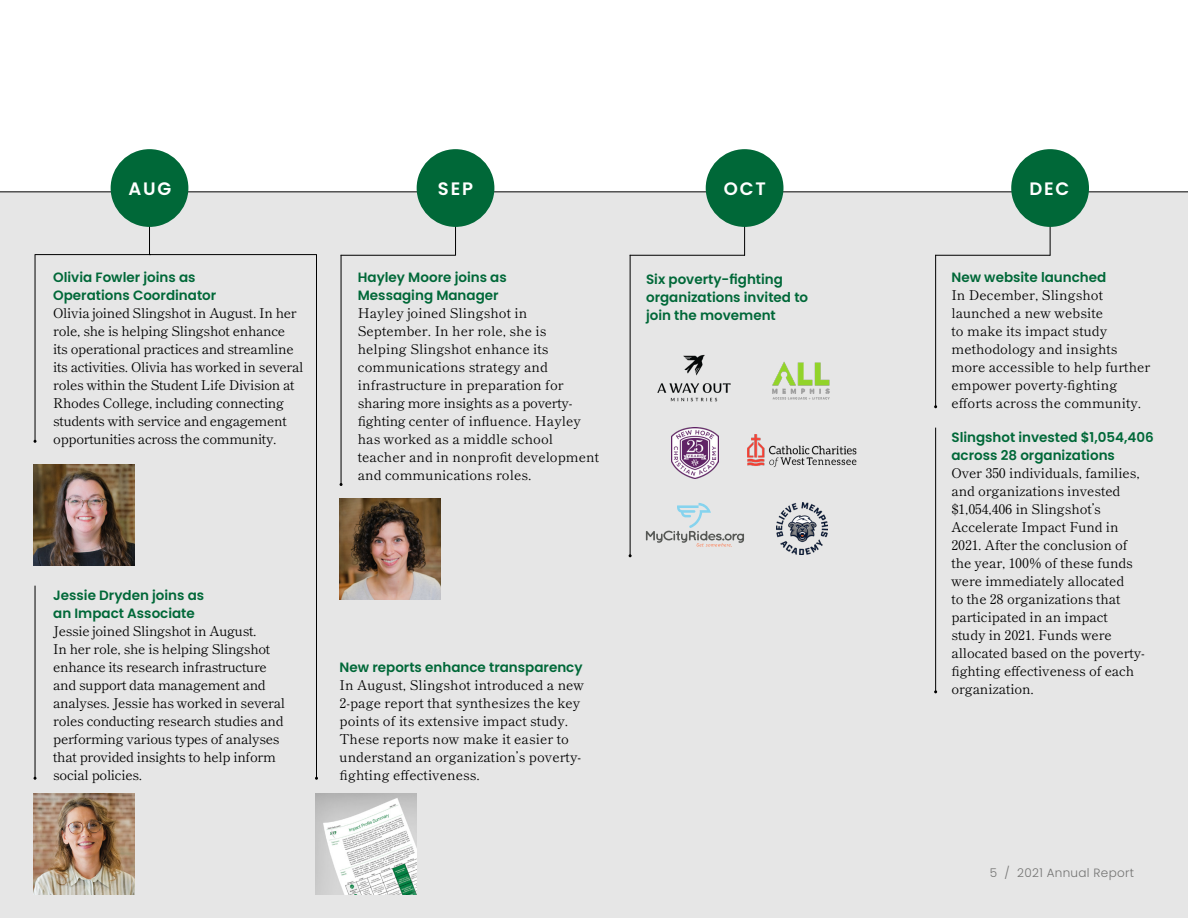
<style>
.page{position:relative;width:1188px;height:918px;background:#fff}
.page>*{position:absolute;margin:0;border:0;box-sizing:border-box;transform-origin:0 0}
.t1{font:600 18px "Poppins";letter-spacing:.1em;color:#fff}
.t2{font:13.5px/18px "Shippori Mincho";letter-spacing:-.01em;color:#000}
.t3{font:600 13.5px/18px "Poppins";color:#006838}
.t4{font:300 12px "Poppins";letter-spacing:.025em;color:#747473}
</style>
<div class="page">
<div style="left:0;top:192px;width:1188px;height:726px;background:#e6e6e6"></div>
<hr style="left:0;top:191px;width:1188px;height:1px;background:#000">
<img style="left:34px;top:465px;width:101px;height:101px">
<img style="left:340px;top:498px;width:101px;height:102px">
<img style="left:34px;top:794px;width:101px;height:101px">
<hr style="left:149px;top:216px;width:1px;height:38px;background:#000">
<div style="left:111px;top:149px;width:77px;height:78px;background:#006838;border-radius:50%"></div>
<hr style="left:455px;top:218px;width:1px;height:38px;background:#000">
<div style="left:417px;top:149px;width:77px;height:78px;background:#006838;border-radius:50%"></div>
<hr style="left:744px;top:217px;width:1px;height:39px;background:#000">
<div style="left:706px;top:149px;width:77px;height:78px;background:#006838;border-radius:50%"></div>
<hr style="left:1050px;top:217px;width:1px;height:39px;background:#000">
<div style="left:1011px;top:149px;width:78px;height:78px;background:#006838;border-radius:50%"></div>
<hr style="left:35px;top:255px;width:1px;height:186px;background:#000">
<hr style="left:35px;top:254px;width:116px;height:1px;background:#000">
<hr style="left:341px;top:255px;width:1px;height:229px;background:#000">
<hr style="left:341px;top:255px;width:114px;height:1px;background:#000">
<hr style="left:630px;top:255px;width:1px;height:301px;background:#000">
<hr style="left:630px;top:255px;width:115px;height:1px;background:#000">
<hr style="left:935px;top:255px;width:1px;height:152px;background:#000">
<hr style="left:935px;top:428px;width:1px;height:264px;background:#000">
<hr style="left:935px;top:255px;width:115px;height:1px;background:#000">
<hr style="left:35px;top:586px;width:1px;height:192px;background:#000">
<hr style="left:149px;top:254px;width:167px;height:1px;background:#000">
<hr style="left:316px;top:254px;width:1px;height:524px;background:#000">
<img style="left:315px;top:794px;width:101px;height:101px">
<img style="left:772px;top:361px;width:58px;height:39px">
<img style="left:777px;top:503px;width:51px;height:51px">
<img style="left:657px;top:354px;width:74px;height:48px">
<img style="left:672px;top:428px;width:47px;height:51px">
<img style="left:748px;top:435px;width:109px;height:32px">
<svg style="left:645px;top:503px;width:99px;height:44px"></svg>
<h1 class="t1" style="left:129px;top:178px;width:44px">AUG</h1>
<p class="t3" style="left:53px;top:268px;width:165px">Olivia Fowler joins as<br>Operations Coordinator</p>
<p class="t2" style="left:53px;top:304px;width:252px">Olivia joined Slingshot in August. In her role, she is helping Slingshot enhance<br>its operational practices and streamline its activities. Olivia has worked in several roles within the Student Life Division at Rhodes College, including connecting students with service and engagement opportunities across the community.</p>
<h1 class="t1" style="left:438px;top:178px;width:37px">SEP</h1>
<p class="t3" style="left:358px;top:268px;width:150px">Hayley Moore joins as<br>Messaging Manager</p>
<p class="t2" style="left:358px;top:304px;width:243px">Hayley joined Slingshot in<br>September. In her role, she is<br>helping Slingshot enhance its communications strategy and infrastructure in preparation for sharing more insights as a poverty&shy;fighting center of influence. Hayley has worked as a middle school teacher and in nonprofit development and communications roles.</p>
<p class="t3" style="left:53px;top:586px;width:153px">Jessie Dryden joins as an Impact Associate</p>
<p class="t2" style="left:53px;top:622px;width:233px">Jessie joined Slingshot in August.<br>In her role, she is helping Slingshot enhance its research infrastructure and support data management and analyses. Jessie has worked in several roles conducting research studies and performing various types of analyses that provided insights to help inform social policies.</p>
<p class="t3" style="left:340px;top:658px;width:245px">New reports enhance transparency</p>
<p class="t2" style="left:340px;top:676px;width:246px">In August, Slingshot introduced a new 2-page report that synthesizes the key points of its extensive impact study.<br>These reports now make it easier to understand an organization’s poverty&shy;fighting effectiveness.</p>
<h1 class="t1" style="left:724px;top:178px;width:43px">OCT</h1>
<p class="t3" style="left:646px;top:270px;width:164px">Six poverty-fighting organizations invited to join the movement</p>
<h1 class="t1" style="left:1030px;top:178px;width:41px">DEC</h1>
<p class="t3" style="left:951px;top:268px;width:156px">New website launched</p>
<p class="t2" style="left:951px;top:286px;width:200px">In December, Slingshot launched a new website<br>to make its impact study methodology and insights more accessible to help further empower poverty-fighting efforts across the community.</p>
<p class="t3" style="left:951px;top:428px;width:204px">Slingshot invested $1,054,406 across 28 organizations</p>
<p class="t2" style="left:951px;top:464px;width:195px">Over 350 individuals, families, and organizations invested $1,054,406 in Slingshot’s<br>Accelerate Impact Fund in<br>2021. After the conclusion of the year, 100% of these funds were immediately allocated<br>to the 28 organizations that participated in an impact study in 2021. Funds were allocated based on the poverty&shy;fighting effectiveness of each organization.</p>
<p class="t4" style="left:990px;top:865px;width:146px">5 / 2021 Annual Report</p>
</div>
